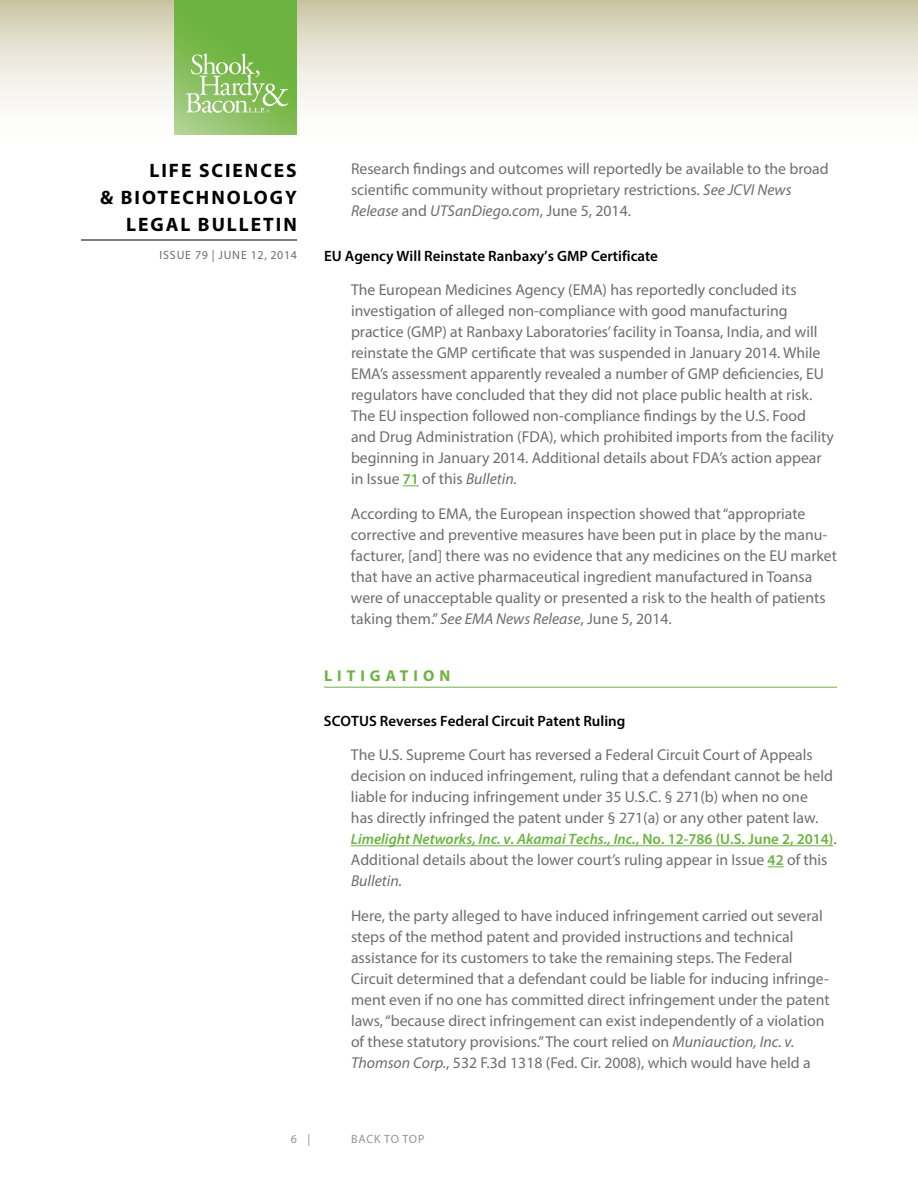
<style>
.page{position:relative;width:918px;height:1188px;background:#fff}
.page>*{position:absolute;margin:0;border:0;box-sizing:border-box;transform-origin:0 0}
.t1{font:700 19.5px "Myriad Pro";letter-spacing:.1em;color:#000}
.t2{font:15.75px/21px "Myriad Pro";color:#6d6e71}
.t3{font:700 15.75px "Myriad Pro";letter-spacing:.32em;color:#6cb33f}
.t4{font:600 15px "Myriad Pro";color:#000}
.t5{font:italic 600 15px "Myriad Pro";color:#6cb33f}
.t6{font:12px "Myriad Pro";letter-spacing:.07em;color:#6d6e71}
.t7{font:12px "Myriad Pro";color:#939598}
.s1{font-style:italic}
.s2{font-weight:600;font-size:15px;color:#6cb33f}
.s3{font-style:normal}
.s4{font-weight:400;font-style:normal;font-size:15.75px;color:#6d6e71}
</style>
<div class="page">
<svg style="left:0;top:0;width:918px;height:135px"></svg>
<hr style="left:81px;top:240px;width:216px;height:1px;background:#000">
<img style="left:175px;top:0;width:122px;height:135px">
<svg style="left:403px;top:485px;width:16px;height:1px"></svg>
<hr style="left:324px;top:687px;width:513px;height:1px;background:#6cb33f">
<hr style="left:351px;top:845px;width:482px;height:1px;background:#6cb33f">
<svg style="left:768px;top:866px;width:16px;height:1px"></svg>
<p class="t1" style="left:150px;top:157px;width:149px">LIFE SCIENCES</p>
<p class="t1" style="left:100px;top:184px;width:198px">&amp; BIOTECHNOLOGY</p>
<p class="t1" style="left:126px;top:211px;width:13px">LEG</p>
<p class="t1" style="left:166px;top:211px;width:73px">AL BULLE</p>
<p class="t1" style="left:263px;top:211px;width:23px">TIN</p>
<p class="t6" style="left:159px;top:248px;width:139px">Issue 79 | JUNE 12, 2014</p>
<p class="t2" style="left:351px;top:158px;width:479px">Research findings and outcomes will reportedly be available to the broad scientific community without proprietary restrictions. <span class="s1">See JCVI News<br>Release</span> and <span class="s1">UTSanDiego.com</span>, June 5, 2014.</p>
<p class="t4" style="left:324px;top:246px;width:336px">EU Agency Will Reinstate Ranbaxy’s GMP Certificate</p>
<p class="t2" style="left:351px;top:279px;width:485px">The European Medicines Agency (EMA) has reportedly concluded its investigation of alleged non-compliance with good manufacturing practice (GMP) at Ranbaxy Laboratories’ facility in Toansa, India, and will reinstate the GMP certificate that was suspended in January 2014. While EMA’s assessment apparently revealed a number of GMP deficiencies, EU regulators have concluded that they did not place public health at risk.<br>The EU inspection followed non-compliance findings by the U.S. Food and Drug Administration (FDA), which prohibited imports from the facility beginning in January 2014. Additional details about FDA’s action appear in Issue <span class="s2">71</span> of this <span class="s1">Bulletin.</span></p>
<p class="t2" style="left:351px;top:503px;width:488px">According to EMA, the European inspection showed that “appropriate corrective and preventive measures have been put in place by the manu&shy;facturer, [and] there was no evidence that any medicines on the EU market that have an active pharmaceutical ingredient manufactured in Toansa were of unacceptable quality or presented a risk to the health of patients taking them.” <span class="s1">See EMA News Release</span>, June 5, 2014.</p>
<p class="t3" style="left:324px;top:665px;width:128px">LIT IGAT ION</p>
<p class="t4" style="left:324px;top:711px;width:303px">SCOTUS Reverses Federal Circuit Patent Ruling</p>
<p class="t2" style="left:351px;top:744px;width:484px">The U.S. Supreme Court has reversed a Federal Circuit Court of Appeals decision on induced infringement, ruling that a defendant cannot be held liable for inducing infringement under 35 U.S.C. § 271(b) when no one has directly infringed the patent under § 271(a) or any other patent law.</p>
<p class="t5" style="left:351px;top:830px;width:487px">Limelight Networks, Inc. v. Akamai Techs., Inc.<span class="s3">, No. 12-786 (U.S. June 2, 2014)</span><span class="s4">.</span></p>
<p class="t2" style="left:351px;top:849px;width:478px">Additional details about the lower court’s ruling appear in Issue <span class="s2">42</span> of this<br><span class="s1">Bulletin.</span></p>
<p class="t2" style="left:351px;top:905px;width:480px">Here, the party alleged to have induced infringement carried out several steps of the method patent and provided instructions and technical assistance for its customers to take the remaining steps. The Federal Circuit determined that a defendant could be liable for inducing infringe&shy;ment even if no one has committed direct infringement under the patent laws, “because direct infringement can exist independently of a violation of these statutory provisions.” The court relied on <span class="s1">Muniauction, Inc. v.<br>Thomson Corp.</span>, 532 F.3d 1318 (Fed. Cir. 2008), which would have held a</p>
<p class="t7" style="left:291px;top:1132px;width:21px">6 |</p>
<p class="t7" style="left:351px;top:1132px;width:9px">back</p>
<p class="t7" style="left:384px;top:1132px;width:27px">to top</p>
</div>
